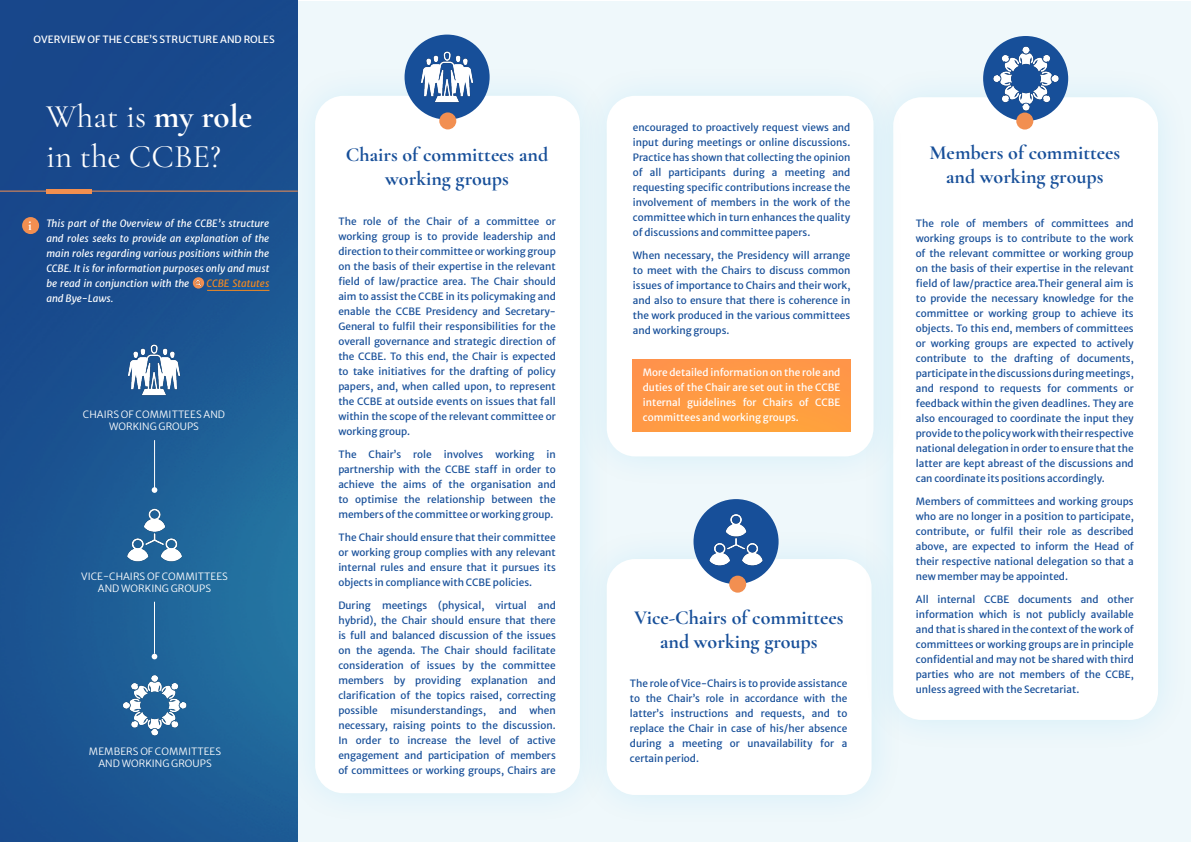
<style>
.page{position:relative;width:1191px;height:842px;background:#fff}
.page>*{position:absolute;margin:0;border:0;box-sizing:border-box;transform-origin:0 0}
.t1{font:33px/39.6px "Cormorant Garamond";color:#fff}
.t2{font:700 20px/24px "Cormorant Garamond";color:#174f99;text-align:center}
.t3{font:700 14px "Cormorant Garamond";color:#fff}
.t4{font:10px/15px "Merriweather Sans";color:#174f99;text-align:justify}
.t5{font:10px/12px "Merriweather Sans";letter-spacing:.005em;color:#fff;text-align:center}
.t6{font:italic 10px/15px "Merriweather Sans";color:#fff;text-align:justify}
.t7{font:italic 10px "Merriweather Sans";color:#f28a22}
.s1{font-weight:700}
</style>
<div class="page">
<div style="left:298px;top:1px;width:893px;height:840px;background:#eff8fb"></div>
<div style="left:607px;top:559px;width:264px;height:236px;background:#fff;border-radius:28px"></div>
<div style="left:859px;top:63px;width:332px;height:691px;background:#ebf6fa"></div>
<div style="left:893px;top:97px;width:265px;height:623px;background:#fff;border-radius:28px"></div>
<div style="left:281px;top:61px;width:333px;height:767px;background:#e9f5fa"></div>
<div style="left:315px;top:96px;width:265px;height:697px;background:#fff;border-radius:28px"></div>
<div style="left:572px;top:61px;width:336px;height:430px;background:#009fe3;opacity:.11"></div>
<div style="left:607px;top:96px;width:266px;height:360px;background:#fff;border-radius:28px"></div>
<div style="left:633px;top:359px;width:217px;height:72px;background:#ff9a44"></div>
<img style="left:0;top:0;width:298px;height:842px">
<img style="left:111px;top:327px;width:86px;height:85px">
<img style="left:112px;top:492px;width:85px;height:85px">
<img style="left:111px;top:664px;width:85px;height:85px">
<hr style="left:154px;top:440px;width:1px;height:52px;background:#fff">
<hr style="left:154px;top:602px;width:1px;height:52px;background:#fff">
<svg style="left:152px;top:487px;width:5px;height:6px"></svg>
<svg style="left:152px;top:654px;width:5px;height:5px"></svg>
<img style="left:404px;top:35px;width:85px;height:85px;border-radius:43px">
<div style="left:976px;top:30px;width:98px;height:97px;background:#fff;opacity:.18"></div>
<img style="left:983px;top:36px;width:85px;height:85px;border-radius:43px">
<div style="left:687px;top:493px;width:98px;height:98px;background:#fff;opacity:.24"></div>
<img style="left:693px;top:499px;width:85px;height:85px;border-radius:43px">
<div style="left:439px;top:112px;width:17px;height:17px;background:#f28f51;border-radius:50%"></div>
<div style="left:729px;top:576px;width:17px;height:17px;background:#f28f51;border-radius:50%"></div>
<div style="left:1016px;top:113px;width:17px;height:17px;background:#f28f51;border-radius:50%"></div>
<div style="left:46px;top:189px;width:46px;height:5px;background:#f28f4f"></div>
<hr style="left:232px;top:288px;width:37px;height:1px;background:#0563c1">
<div style="left:22px;top:217px;width:17px;height:17px;background:#f28f51;border-radius:50%"></div>
<hr style="left:0;top:191px;width:298px;height:1px;background:#f28f51">
<hr style="left:207px;top:290px;width:62px;height:1px;background:#f28a22">
<svg style="left:193px;top:277px;width:11px;height:12px"></svg>
<img style="left:191px;top:280px;width:15px;height:9px">
<p class="t5" style="left:34px;top:32px;width:243px">OVERVIEW OF THE CCBE’S STRUCTURE AND ROLES</p>
<h1 class="t1" style="left:46px;top:97px;width:208px">What is <span class="s1">my role </span>in the CCBE?</h1>
<h3 class="t3" style="left:28px;top:217px;width:5px">i</h3>
<p class="t6" style="left:46px;top:215px;width:224px">This part of the Overview of the CCBE’s structure and roles seeks to provide an explanation of the main roles regarding various positions within the CCBE. It is for information purposes only and must be read in conjunction with the</p>
<p class="t7" style="left:206px;top:274px;width:64px">CCBE Statutes</p>
<p class="t6" style="left:46px;top:290px;width:69px">and Bye-Laws.</p>
<p class="t5" style="left:83px;top:407px;width:144px">CHAIRS OF COMMITTEES AND<br>WORKING GROUPS</p>
<p class="t5" style="left:81px;top:569px;width:148px">VICE-CHAIRS OF COMMITTEES<br>AND WORKING GROUPS</p>
<p class="t5" style="left:89px;top:744px;width:134px">MEMBERS OF COMMITTEES<br>AND WORKING GROUPS</p>
<h2 class="t2" style="left:346px;top:143px;width:204px">Chairs of committees and working groups</h2>
<p class="t4" style="left:338px;top:213px;width:219px">The role of the Chair of a committee or working group is to provide leadership and direction to their committee or working group on the basis of their expertise in the relevant field of law/practice area. The Chair should aim to assist the CCBE in its policymaking and enable the CCBE Presidency and Secretary-General to fulfil their responsibilities for the overall governance and strategic direction of the CCBE. To this end, the Chair is expected to take initiatives for the drafting of policy papers, and, when called upon, to represent the CCBE at outside events on issues that fall within the scope of the relevant committee or working group.</p>
<p class="t4" style="left:338px;top:446px;width:219px">The Chair’s role involves working in partnership with the CCBE staff in order to achieve the aims of the organisation and to optimise the relationship between the members of the committee or working group.</p>
<p class="t4" style="left:338px;top:529px;width:219px">The Chair should ensure that their committee or working group complies with any relevant internal rules and ensure that it pursues its objects in compliance with CCBE policies.</p>
<p class="t4" style="left:338px;top:597px;width:219px">During meetings (physical, virtual and hybrid), the Chair should ensure that there is full and balanced discussion of the issues on the agenda. The Chair should facilitate consideration of issues by the committee members by providing explanation and clarification of the topics raised, correcting possible</p>
<p class="t4" style="left:338px;top:702px;width:219px;text-indent:191px">when necessary, raising points to the discussion.<br>In order to increase the level of active engagement and participation of members of committees or working groups, Chairs are</p>
<p class="t4" style="left:390px;top:702px;width:97px">misunderstandings,</p>
<p class="t4" style="left:499px;top:702px;width:20px">and</p>
<p class="t4" style="left:633px;top:119px;width:219px">encouraged to proactively request views and input during meetings or online discussions.<br>Practice has shown that collecting the opinion of all participants during a meeting and requesting specific contributions increase the involvement of members in the work of the committee which in turn enhances the quality of discussions and committee papers.</p>
<p class="t4" style="left:633px;top:247px;width:219px">When necessary, the Presidency will arrange to meet with the Chairs to discuss common issues of importance to Chairs and their work, and also to ensure that there is coherence in the work produced in the various committees and working groups.</p>
<p class="t5" style="left:643px;top:363px;width:199px;line-height:15px;text-align:justify">More detailed information on the role and duties of the Chair are set out in the CCBE internal guidelines for Chairs of CCBE committees and working groups.</p>
<h2 class="t2" style="left:634px;top:606px;width:211px">Vice-Chairs of committees and working groups</h2>
<p class="t4" style="left:630px;top:675px;width:219px">The role of Vice-Chairs is to provide assistance to the Chair’s role in accordance with the latter’s instructions and requests, and to replace the Chair in case of his/her absence during a meeting or unavailability for a certain period.</p>
<h2 class="t2" style="left:929px;top:141px;width:192px">Members of committees and working groups</h2>
<p class="t4" style="left:915px;top:215px;width:219px">The role of members of committees and working groups is to contribute to the work of the relevant committee or working group on the basis of their expertise in the relevant field of law/practice area.Their general aim is to provide the necessary knowledge for the committee or working group to achieve its objects. To this end, members of committees or working groups are expected to actively contribute to the drafting of documents, participate in the discussions during meetings, and respond to requests for comments or feedback within the given deadlines. They are also encouraged to coordinate the input they provide to the policy work with their respective national delegation in order to ensure that the latter are kept abreast of the discussions and can coordinate its positions accordingly.</p>
<p class="t4" style="left:915px;top:493px;width:219px">Members of committees and working groups who are no longer in a position to participate, contribute, or fulfil their role as described above, are expected to inform the Head of their respective national delegation so that a new member may be appointed.</p>
<p class="t4" style="left:915px;top:591px;width:219px">All internal CCBE documents and other information which is not publicly available and that is shared in the context of the work of committees or working groups are in principle confidential and may not be shared with third parties who are not members of the CCBE, unless agreed with the Secretariat.</p>
</div>
